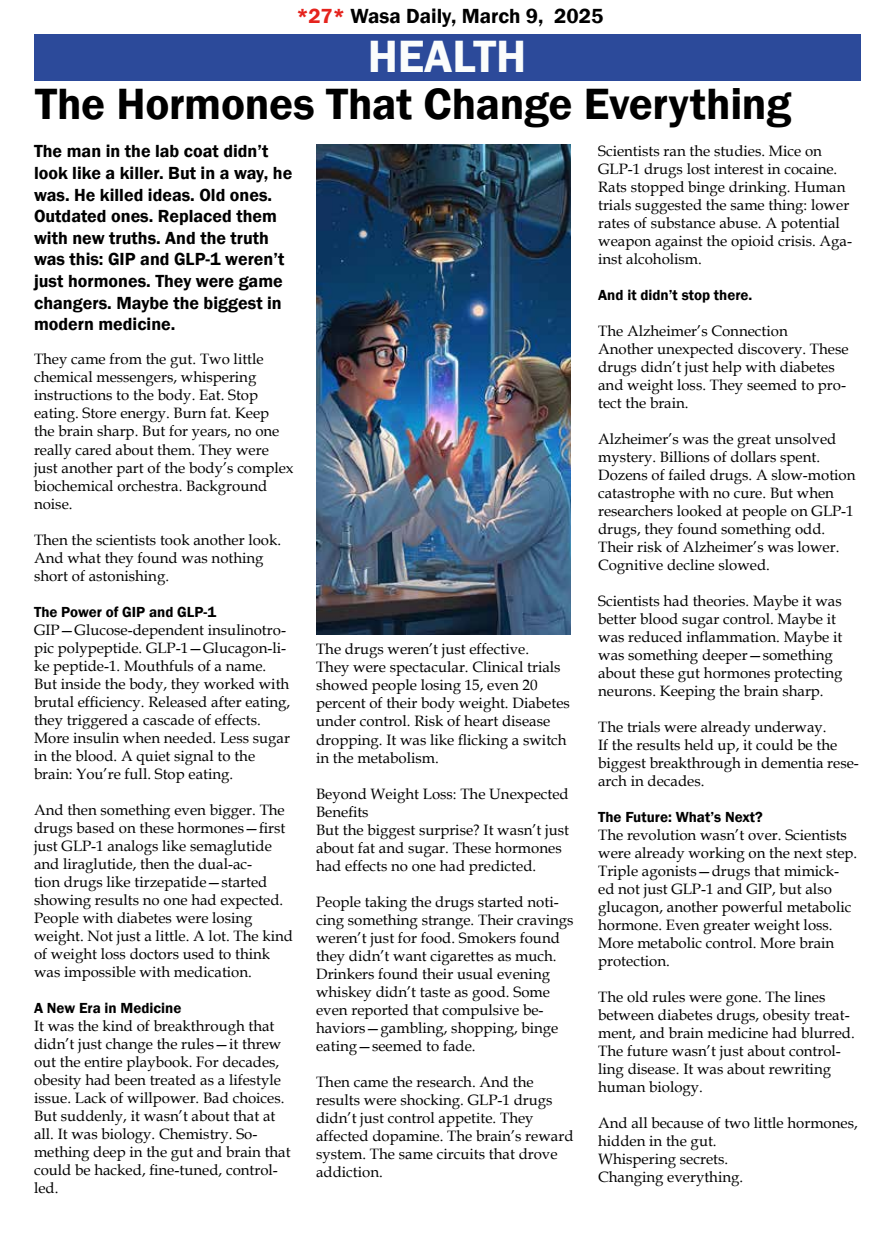
<style>
.page{position:relative;width:893px;height:1234px;background:#fff}
.page>*{position:absolute;margin:0;border:0;box-sizing:border-box;transform-origin:0 0}
.t1{font:600 46.5px "Franklin Gothic";color:#fbfdfc}
.t2{font:600 45px "Franklin Gothic";letter-spacing:-.005em;color:#000}
.t3{font:600 21px "Franklin Gothic";color:#000}
.t4{font:600 18px/21.6px "Franklin Gothic";color:#000}
.t5{font:15px/18px "Book Antiqua";color:#000}
.t6{font:600 15px "Franklin Gothic";color:#000}
.s1{color:#e5231d}
</style>
<div class="page">
<div style="left:34px;top:34px;width:826px;height:47px;background:#2c4a9a"></div>
<img style="left:316px;top:145px;width:254px;height:489px">
<h3 class="t3" style="left:296px;top:3px;width:309px"><span class="s1">*27*</span> Wasa Daily, March 9, 2025</h3>
<h1 class="t1" style="left:368px;top:28px;width:160px">HEALTH</h1>
<h2 class="t2" style="left:35px;top:76px;width:758px">The Hormones That Change Everything</h2>
<p class="t4" style="left:34px;top:141px;width:260px">The man in the lab coat didn’t look like a killer. But in a way, he was. He killed ideas. Old ones.<br>Outdated ones. Replaced them with new truths. And the truth was this: GIP and GLP-1 weren’t just hormones. They were game changers. Maybe the biggest in modern medicine.</p>
<p class="t5" style="left:34px;top:350px;width:261px">They came from the gut. Two little chemical messengers, whispering instructions to the body. Eat. Stop eating. Store energy. Burn fat. Keep the brain sharp. But for years, no one really cared about them. They were just another part of the body’s complex biochemical orchestra. Background noise.</p>
<p class="t5" style="left:34px;top:530px;width:249px">Then the scientists took another look.<br>And what they found was nothing short of astonishing.</p>
<p class="t6" style="left:34px;top:602px;width:184px">The Power of GIP and GLP-1</p>
<p class="t5" style="left:34px;top:620px;width:258px">GIP—Glucose-dependent insulinotro&shy;pic polypeptide. GLP-1—Glucagon-li&shy;ke peptide-1. Mouthfuls of a name.<br>But inside the body, they worked with brutal efficiency. Released after eating, they triggered a cascade of effects.<br>More insulin when needed. Less sugar in the blood. A quiet signal to the brain: You’re full. Stop eating.</p>
<p class="t5" style="left:34px;top:800px;width:261px">And then something even bigger. The drugs based on these hormones—first just GLP-1 analogs like semaglutide and liraglutide, then the dual-ac-<br>tion drugs like tirzepatide—started showing results no one had expected.<br>People with diabetes were losing weight. Not just a little. A lot. The kind of weight loss doctors used to think was impossible with medication.</p>
<p class="t6" style="left:34px;top:998px;width:149px">A New Era in Medicine</p>
<p class="t5" style="left:34px;top:1016px;width:258px">It was the kind of breakthrough that didn’t just change the rules—it threw out the entire playbook. For decades, obesity had been treated as a lifestyle issue. Lack of willpower. Bad choices.<br>But suddenly, it wasn’t about that at all. It was biology. Chemistry. So&shy;mething deep in the gut and brain that could be hacked, fine-tuned, control&shy;led.</p>
<p class="t5" style="left:598px;top:141px;width:255px">Scientists ran the studies. Mice on GLP-1 drugs lost interest in cocaine.<br>Rats stopped binge drinking. Human trials suggested the same thing: lower rates of substance abuse. A potential weapon against the opioid crisis. Aga&shy;inst alcoholism.</p>
<p class="t6" style="left:598px;top:285px;width:156px">And it didn’t stop there.</p>
<p class="t5" style="left:598px;top:321px;width:252px">The Alzheimer’s Connection<br>Another unexpected discovery. These drugs didn’t just help with diabetes and weight loss. They seemed to pro&shy;tect the brain.</p>
<p class="t5" style="left:598px;top:429px;width:259px">Alzheimer’s was the great unsolved mystery. Billions of dollars spent.<br>Dozens of failed drugs. A slow-motion catastrophe with no cure. But when researchers looked at people on GLP-1 drugs, they found something odd.<br>Their risk of Alzheimer’s was lower.<br>Cognitive decline slowed.</p>
<p class="t5" style="left:598px;top:591px;width:246px">Scientists had theories. Maybe it was better blood sugar control. Maybe it was reduced inflammation. Maybe it was something deeper—something about these gut hormones protecting neurons. Keeping the brain sharp.</p>
<p class="t5" style="left:598px;top:717px;width:262px">The trials were already underway.<br>If the results held up, it could be the biggest breakthrough in dementia rese&shy;arch in decades.</p>
<p class="t6" style="left:598px;top:807px;width:166px">The Future: What’s Next?</p>
<p class="t5" style="left:598px;top:825px;width:261px">The revolution wasn’t over. Scientists were already working on the next step.<br>Triple agonists—drugs that mimick&shy;ed not just GLP-1 and GIP, but also glucagon, another powerful metabolic hormone. Even greater weight loss.<br>More metabolic control. More brain protection.</p>
<p class="t5" style="left:598px;top:987px;width:258px">The old rules were gone. The lines between diabetes drugs, obesity treat&shy;ment, and brain medicine had blurred.<br>The future wasn’t just about control&shy;ling disease. It was about rewriting human biology.</p>
<p class="t5" style="left:598px;top:1113px;width:261px">And all because of two little hormones, hidden in the gut.<br>Whispering secrets.<br>Changing everything.</p>
<p class="t5" style="left:316px;top:640px;width:255px">The drugs weren’t just effective.<br>They were spectacular. Clinical trials showed people losing 15, even 20 percent of their body weight. Diabetes under control. Risk of heart disease dropping. It was like flicking a switch in the metabolism.</p>
<p class="t5" style="left:316px;top:784px;width:254px">Beyond Weight Loss: The Unexpected<br>Benefits<br>But the biggest surprise? It wasn’t just about fat and sugar. These hormones had effects no one had predicted.</p>
<p class="t5" style="left:316px;top:892px;width:259px">People taking the drugs started noti&shy;cing something strange. Their cravings weren’t just for food. Smokers found they didn’t want cigarettes as much.<br>Drinkers found their usual evening whiskey didn’t taste as good. Some even reported that compulsive be&shy;haviors—gambling, shopping, binge eating—seemed to fade.</p>
<p class="t5" style="left:316px;top:1072px;width:259px">Then came the research. And the results were shocking. GLP-1 drugs didn’t just control appetite. They affected dopamine. The brain’s reward system. The same circuits that drove addiction.</p>
</div>
